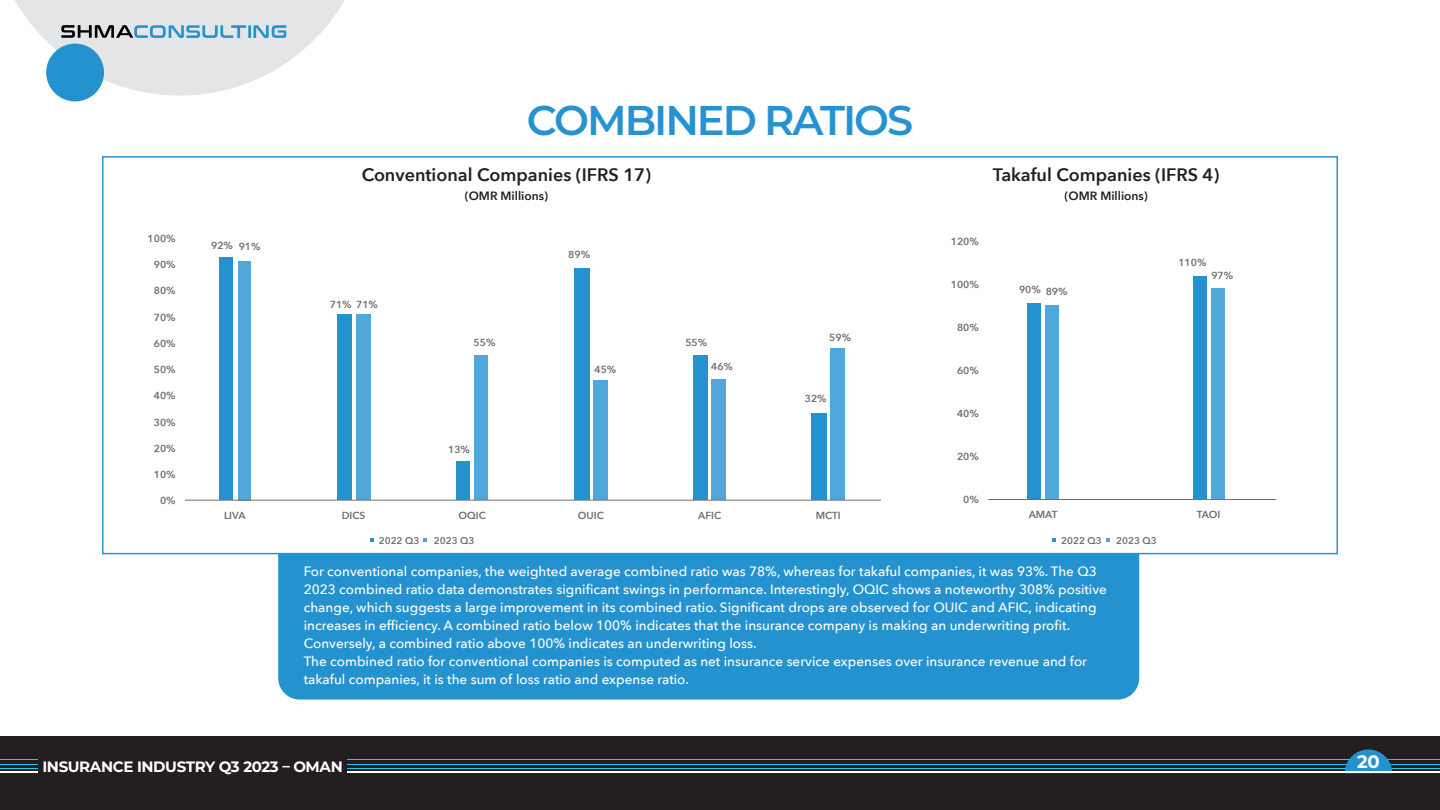
<style>
.page{position:relative;width:1440px;height:810px;background:#fff}
.page>*{position:absolute;margin:0;border:0;box-sizing:border-box;transform-origin:0 0}
.t1{font:600 41.55px "Montserrat";letter-spacing:-.05em;color:#2792d0}
.t2{font:600 18px "Avenir Next";color:#231f20}
.t3{font:700 18px "Montserrat";color:#fff}
.t4{font:700 15px "Montserrat";letter-spacing:-.025em;color:#fff}
.t5{font:500 13.5px/18px "Avenir Next";color:#fff}
.t6{font:600 12px "Avenir Next";color:#231f20}
.t7{font:600 10.2px "Avenir Next";color:#6d6e71}
.t8{font:600 9.75px "Avenir Next";color:#6d6e71}
</style>
<div class="page">
<div style="left:0;top:736px;width:1440px;height:74px;background:#231f20"></div>
<hr style="left:0;top:759px;width:38px;height:1px;background:#30c0f0">
<hr style="left:347px;top:759px;width:1093px;height:1px;background:#30c0f0">
<hr style="left:0;top:764px;width:38px;height:1px;background:#30c0f0">
<hr style="left:347px;top:764px;width:1093px;height:1px;background:#30c0f0">
<hr style="left:0;top:768px;width:38px;height:1px;background:#30c0f0">
<hr style="left:347px;top:768px;width:1093px;height:1px;background:#30c0f0">
<hr style="left:0;top:772px;width:38px;height:1px;background:#fff">
<svg style="left:1345px;top:750px;width:47px;height:22px"></svg>
<hr style="left:347px;top:772px;width:1093px;height:1px;background:#fff">
<div style="left:46px;top:44px;width:58px;height:57px;background:#2592d0;border-radius:50%"></div>
<svg style="left:15px;top:0;width:330px;height:96px"></svg>
<div style="left:278px;top:554px;width:861px;height:146px;background:#2592d0"></div>
<div style="left:1027px;top:303px;width:14px;height:197px;background:#2592d0"></div>
<div style="left:1045px;top:305px;width:14px;height:195px;background:#50a7d9"></div>
<hr style="left:988px;top:499px;width:288px;height:1px;background:#6d6e71">
<div style="left:1193px;top:276px;width:13px;height:224px;background:#2592d0"></div>
<div style="left:1211px;top:288px;width:14px;height:212px;background:#50a7d9"></div>
<svg style="left:370px;top:538px;width:4px;height:4px"></svg>
<svg style="left:423px;top:538px;width:4px;height:4px"></svg>
<svg style="left:1052px;top:538px;width:4px;height:4px"></svg>
<svg style="left:1106px;top:538px;width:4px;height:4px"></svg>
<div style="left:219px;top:258px;width:14px;height:242px;background:#2592d0"></div>
<div style="left:238px;top:261px;width:12px;height:239px;background:#50a7d9"></div>
<div style="left:337px;top:315px;width:15px;height:185px;background:#2592d0"></div>
<div style="left:356px;top:315px;width:14px;height:185px;background:#50a7d9"></div>
<div style="left:456px;top:462px;width:14px;height:38px;background:#2592d0"></div>
<div style="left:474px;top:355px;width:14px;height:145px;background:#50a7d9"></div>
<div style="left:574px;top:269px;width:16px;height:231px;background:#2592d0"></div>
<div style="left:593px;top:381px;width:14px;height:119px;background:#50a7d9"></div>
<div style="left:693px;top:355px;width:14px;height:145px;background:#2592d0"></div>
<div style="left:711px;top:379px;width:15px;height:121px;background:#50a7d9"></div>
<div style="left:812px;top:413px;width:15px;height:87px;background:#2592d0"></div>
<div style="left:831px;top:349px;width:14px;height:151px;background:#50a7d9"></div>
<hr style="left:185px;top:500px;width:696px;height:1px;background:#6d6e71">
<p class="t7" style="left:148px;top:232px;width:30px">100%</p>
<p class="t7" style="left:154px;top:258px;width:23px">90%</p>
<p class="t7" style="left:154px;top:285px;width:23px">80%</p>
<p class="t7" style="left:154px;top:311px;width:23px">70%</p>
<p class="t7" style="left:154px;top:337px;width:23px">60%</p>
<p class="t7" style="left:154px;top:363px;width:23px">50%</p>
<p class="t7" style="left:154px;top:390px;width:23px">40%</p>
<p class="t7" style="left:154px;top:416px;width:23px">30%</p>
<p class="t7" style="left:154px;top:442px;width:23px">20%</p>
<p class="t7" style="left:154px;top:468px;width:23px">10%</p>
<p class="t7" style="left:160px;top:495px;width:17px">0%</p>
<h1 class="t1" style="left:527px;top:90px;width:388px">COMBINED RATIOS</h1>
<p class="t7" style="left:211px;top:240px;width:51px">92% 91%</p>
<h2 class="t2" style="left:362px;top:163px;width:291px">Conventional Companies (IFRS 17)</h2>
<p class="t6" style="left:465px;top:189px;width:85px">(OMR Millions)</p>
<p class="t7" style="left:330px;top:298px;width:50px">71% 71%</p>
<p class="t7" style="left:474px;top:336px;width:23px">55%</p>
<p class="t7" style="left:448px;top:443px;width:23px">13%</p>
<p class="t7" style="left:568px;top:248px;width:23px">89%</p>
<p class="t7" style="left:595px;top:363px;width:23px">45%</p>
<p class="t7" style="left:685px;top:336px;width:23px">55%</p>
<p class="t7" style="left:711px;top:360px;width:23px">46%</p>
<p class="t7" style="left:829px;top:331px;width:23px">59%</p>
<p class="t7" style="left:805px;top:393px;width:23px">32%</p>
<p class="t7" style="left:224px;top:509px;width:23px">LIVA</p>
<p class="t7" style="left:342px;top:509px;width:25px">DICS</p>
<p class="t7" style="left:459px;top:509px;width:29px">OQIC</p>
<p class="t7" style="left:578px;top:509px;width:27px">OUIC</p>
<p class="t7" style="left:698px;top:509px;width:25px">AFIC</p>
<p class="t7" style="left:816px;top:509px;width:27px">MCTI</p>
<p class="t7" style="left:951px;top:236px;width:30px">120%</p>
<p class="t7" style="left:951px;top:279px;width:30px">100%</p>
<p class="t7" style="left:957px;top:322px;width:23px">80%</p>
<p class="t7" style="left:957px;top:364px;width:23px">60%</p>
<p class="t7" style="left:957px;top:407px;width:23px">40%</p>
<p class="t7" style="left:957px;top:450px;width:23px">20%</p>
<p class="t7" style="left:963px;top:493px;width:17px">0%</p>
<h2 class="t2" style="left:993px;top:163px;width:228px">Takaful Companies (IFRS 4)</h2>
<p class="t6" style="left:1065px;top:189px;width:85px">(OMR Millions)</p>
<p class="t7" style="left:1178px;top:256px;width:30px">110%</p>
<p class="t7" style="left:1019px;top:284px;width:50px">90% 89%</p>
<p class="t7" style="left:1211px;top:269px;width:23px">97%</p>
<p class="t7" style="left:1029px;top:509px;width:30px">AMAT</p>
<p class="t7" style="left:1197px;top:509px;width:25px">TAOI</p>
<p class="t8" style="left:379px;top:534px;width:42px">2022 Q3</p>
<p class="t8" style="left:434px;top:534px;width:42px">2023 Q3</p>
<p class="t8" style="left:1061px;top:534px;width:42px">2022 Q3</p>
<p class="t8" style="left:1116px;top:534px;width:42px">2023 Q3</p>
<p class="t5" style="left:304px;top:562px;width:805px">For conventional companies, the weighted average combined ratio was 78%, whereas for takaful companies, it was 93%. The Q3<br>2023 combined ratio data demonstrates significant swings in performance. Interestingly, OQIC shows a noteworthy 308% positive change, which suggests a large improvement in its combined ratio. Significant drops are observed for OUIC and AFIC, indicating increases in efficiency. A combined ratio below 100% indicates that the insurance company is making an underwriting profit.<br>Conversely, a combined ratio above 100% indicates an underwriting loss.<br>The combined ratio for conventional companies is computed as net insurance service expenses over insurance revenue and for takaful companies, it is the sum of loss ratio and expense ratio.</p>
<p class="t4" style="left:42px;top:755px;width:302px">INSURANCE INDUSTRY Q3 2023 – OMAN</p>
<h2 class="t3" style="left:1357px;top:749px;width:24px">20</h2>
</div>
